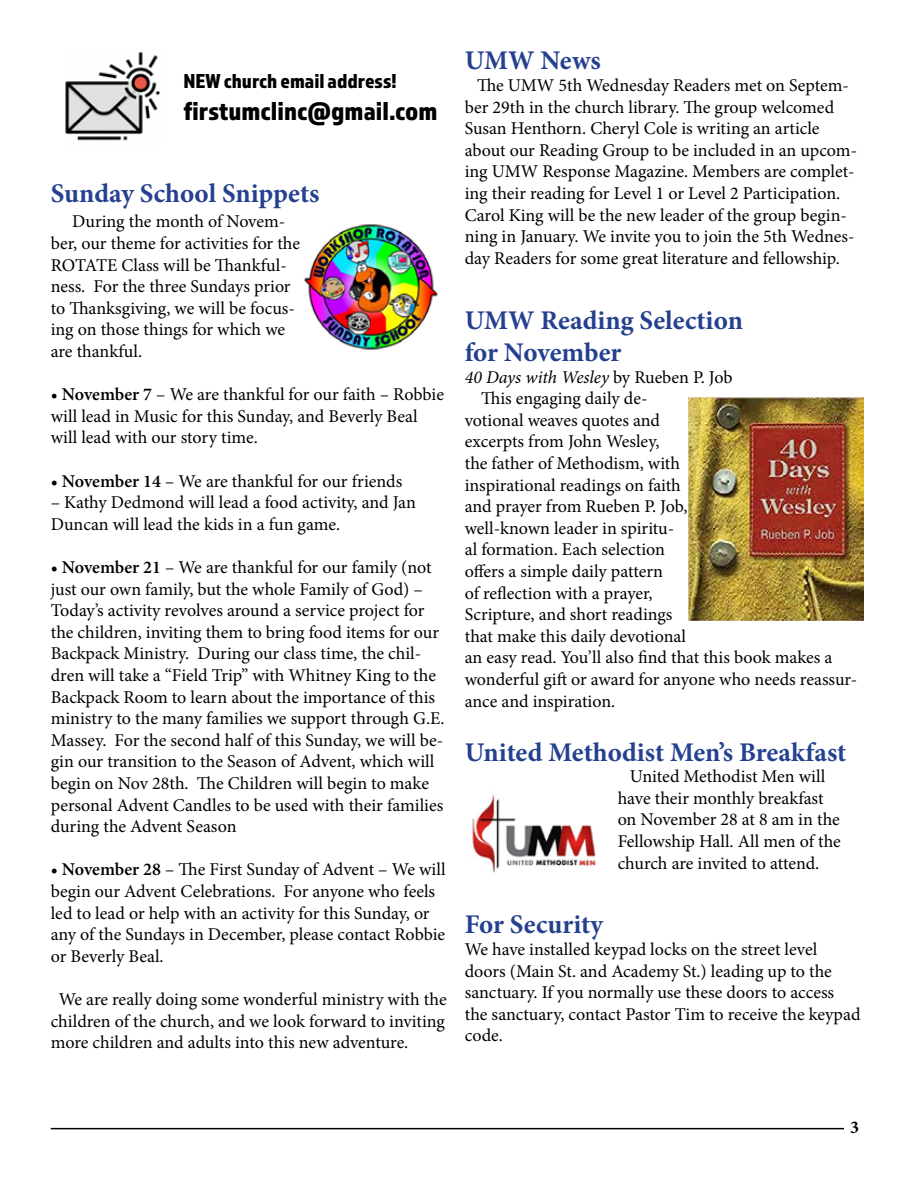
<style>
.page{position:relative;width:918px;height:1188px;background:#fff}
.page>*{position:absolute;margin:0;border:0;box-sizing:border-box;transform-origin:0 0}
.t1{font:700 27px/32.4px "Minion Pro";color:#25408f}
.t2{font:27px "Almaq Refined";color:#000}
.t3{font:21px "Almaq Refined";color:#000}
.t4{font:18px/21.6px "Minion Pro";color:#000}
.t5{font:italic 18px "Minion Pro";letter-spacing:-.005em;color:#000}
.t6{font:700 18px "Minion Pro";color:#000}
.s1{font-weight:600}
.s2{font-style:normal}
</style>
<div class="page">
<hr style="left:51px;top:1128px;width:793px;height:1px;background:#000">
<img style="left:688px;top:397px;width:176px;height:224px">
<img style="left:304px;top:224px;width:134px;height:126px">
<img style="left:472px;top:795px;width:124px;height:78px">
<img style="left:65px;top:52px;width:95px;height:89px">
<p class="t3" style="left:183px;top:68px;width:215px">NEW church email address!</p>
<h1 class="t2" style="left:183px;top:95px;width:256px">firstumclinc@gmail.com</h1>
<h1 class="t1" style="left:51px;top:177px;width:270px">Sunday School Snippets</h1>
<p class="t4" style="left:51px;top:211px;width:251px;text-indent:21px">During the month of Novem&shy;ber, our theme for activities for the<br>ROTATE Class will be Thankful&shy;ness. For the three Sundays prior to Thanksgiving, we will be focus&shy;ing on those things for which we are thankful.</p>
<p class="t4" style="left:51px;top:384px;width:395px">• <span class="s1">November 7</span> – We are thankful for our faith – Robbie will lead in Music for this Sunday, and Beverly Beal will lead with our story time.</p>
<p class="t4" style="left:51px;top:470px;width:353px"><span class="s1">• November 14</span> – We are thankful for our friends</p>
<p class="t4" style="left:51px;top:492px;width:367px">– Kathy Dedmond will lead a food activity, and Jan<br>Duncan will lead the kids in a fun game.</p>
<p class="t4" style="left:51px;top:557px;width:395px"><span class="s1">• November 21</span> – We are thankful for our family (not just our own family, but the whole Family of God) – Today’s activity revolves around a service project for the children, inviting them to bring food items for our Backpack Ministry. During our class time, the chil&shy;dren will take a “Field Trip” with Whitney King to the Backpack Room to learn about the importance of this ministry to the many families we support through G.E.<br>Massey. For the second half of this Sunday, we will be&shy;gin our transition to the Season of Advent, which will begin on Nov 28th. The Children will begin to make personal Advent Candles to be used with their families during the Advent Season</p>
<p class="t4" style="left:51px;top:859px;width:396px"><span class="s1">• November 28</span> – The First Sunday of Advent – We will begin our Advent Celebrations. For anyone who feels led to lead or help with an activity for this Sunday, or any of the Sundays in December, please contact Robbie or Beverly Beal.</p>
<p class="t4" style="left:51px;top:989px;width:397px;text-align:justify;text-indent:8px">We are really doing some wonderful ministry with the children of the church, and we look forward to inviting more children and adults into this new adventure.</p>
<h1 class="t1" style="left:465px;top:44px;width:137px">UMW News</h1>
<p class="t4" style="left:465px;top:74px;width:394px;text-indent:12px">The UMW 5th Wednesday Readers met on Septem&shy;ber 29th in the church library. The group welcomed Susan Henthorn. Cheryl Cole is writing an article about our Reading Group to be included in an upcom&shy;ing UMW Response Magazine. Members are complet&shy;ing their reading for Level 1 or Level 2 Participation.<br>Carol King will be the new leader of the group begin&shy;ning in January. We invite you to join the 5th Wednes&shy;day Readers for some great literature and fellowship.</p>
<h1 class="t1" style="left:465px;top:303px;width:280px">UMW Reading Selection for November</h1>
<p class="t5" style="left:465px;top:364px;width:270px">40 Days with Wesley <span class="s2">by Rueben P. Job</span></p>
<p class="t4" style="left:481px;top:388px;width:168px">This engaging daily de-</p>
<p class="t4" style="left:465px;top:409px;width:197px">votional weaves quotes and</p>
<p class="t4" style="left:465px;top:431px;width:196px">excerpts from John Wesley,</p>
<p class="t4" style="left:465px;top:452px;width:217px">the father of Methodism, with</p>
<p class="t4" style="left:465px;top:474px;width:218px">inspirational readings on faith</p>
<p class="t4" style="left:465px;top:496px;width:224px">and prayer from Rueben P. Job,</p>
<p class="t4" style="left:465px;top:517px;width:211px">well-known leader in spiritu-</p>
<p class="t4" style="left:465px;top:539px;width:202px">al formation. Each selection</p>
<p class="t4" style="left:465px;top:560px;width:200px">offers a simple daily pattern</p>
<p class="t4" style="left:465px;top:582px;width:190px">of reflection with a prayer,</p>
<p class="t4" style="left:465px;top:604px;width:209px">Scripture, and short readings</p>
<p class="t4" style="left:465px;top:625px;width:223px">that make this daily devotional</p>
<p class="t4" style="left:465px;top:647px;width:369px">an easy read. You’ll also find that this book makes a</p>
<p class="t4" style="left:465px;top:668px;width:394px">wonderful gift or award for anyone who needs reassur-</p>
<p class="t4" style="left:465px;top:690px;width:152px">ance and inspiration.</p>
<h1 class="t1" style="left:465px;top:735px;width:383px">United Methodist Men’s Breakfast</h1>
<p class="t4" style="left:618px;top:766px;width:225px;text-indent:12px">United Methodist Men will have their monthly breakfast on November 28 at 8 am in the<br>Fellowship Hall. All men of the church are invited to attend.</p>
<h1 class="t1" style="left:465px;top:908px;width:140px">For Security</h1>
<p class="t4" style="left:465px;top:938px;width:397px">We have installed keypad locks on the street level doors (Main St. and Academy St.) leading up to the sanctuary. If you normally use these doors to access the sanctuary, contact Pastor Tim to receive the keypad code.</p>
<p class="t6" style="left:850px;top:1115px;width:10px">3</p>
</div>
